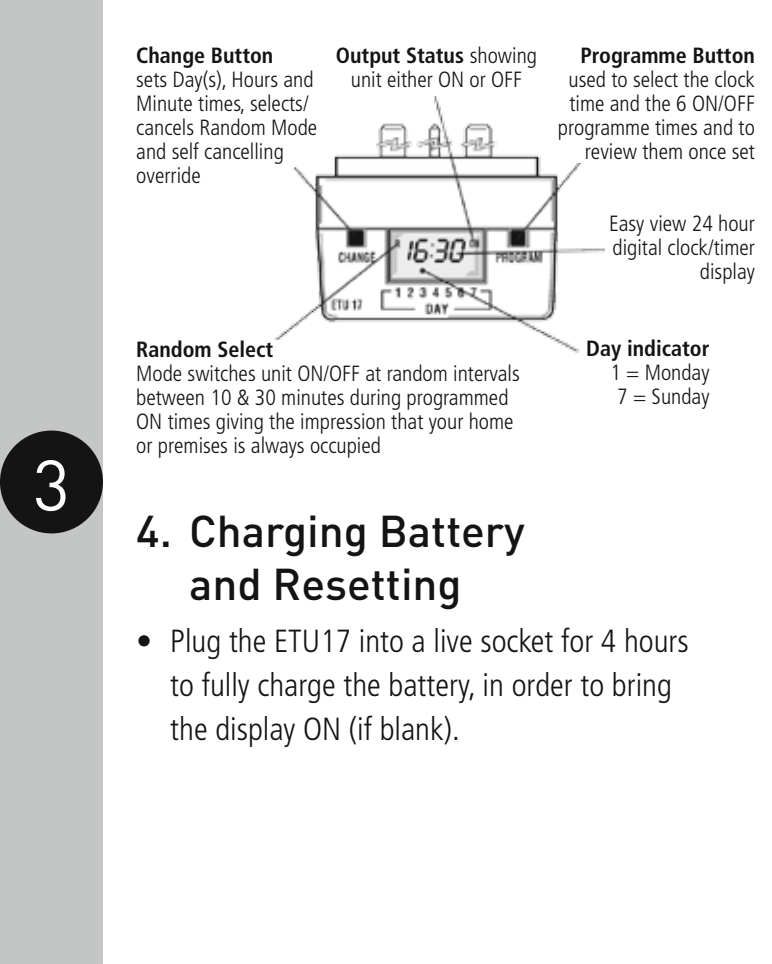
<style>
.page{position:relative;width:772px;height:964px;background:#fff}
.page>*{position:absolute;margin:0;border:0;box-sizing:border-box;transform-origin:0 0}
.t1{font:70.4px "DIN";color:#fff}
.t2{font:500 44px/52.8px "DIN";color:#141415;text-align:center}
.t3{font:300 condensed 32px/44px "Frutiger LT";color:#141415}
.t4{font:300 condensed 22px/24px "Frutiger LT";color:#141415}
.t5{font:700 condensed 22px "Frutiger LT";color:#141415}
.s1{font-weight:700}
</style>
<div class="page">
<div style="left:0;top:0;width:103px;height:964px;background:#c4c5c5"></div>
<div style="left:0;top:430px;width:103px;height:103px;background:#141415;border-radius:50%"></div>
<img style="left:274px;top:96px;width:330px;height:257px">
<svg style="left:274px;top:96px;width:48px;height:99px"></svg>
<div style="left:136px;top:340px;width:405px;height:116px;background:#fff"></div>
<div style="left:550px;top:46px;width:204px;height:117px;background:#fff"></div>
<div style="left:579px;top:313px;width:130px;height:117px;background:#fff"></div>
<h1 class="t1" style="left:33px;top:441px;width:38px">3</h1>
<p class="t5" style="left:136px;top:42px;width:138px">Change Button</p>
<p class="t4" style="left:136px;top:68px;width:182px">sets Day(s), Hours and<br>Minute times, selects/ cancels Random Mode and self cancelling override</p>
<p class="t4" style="left:335px;top:44px;width:202px;text-align:center"><span class="s1">Output Status</span> showing unit either ON or OFF</p>
<p class="t5" style="left:136px;top:336px;width:138px">Random Select</p>
<p class="t4" style="left:136px;top:361px;width:385px">Mode switches unit ON/OFF at random intervals between 10 &amp; 30 minutes during programmed ON times giving the impression that your home or premises is always occupied</p>
<p class="t5" style="left:580px;top:42px;width:176px">Programme Button</p>
<p class="t4" style="left:557px;top:68px;width:198px;text-align:right">used to select the clock time and the 6 ON/OFF programme times and to review them once set</p>
<p class="t4" style="left:608px;top:212px;width:147px;text-align:right">Easy view 24 hour digital clock/timer display</p>
<p class="t5" style="left:586px;top:335px;width:125px">Day indicator</p>
<p class="t4" style="left:610px;top:360px;width:101px;text-align:center">1 = Monday<br>7 = Sunday</p>
<h2 class="t2" style="left:136px;top:503px;width:390px">4. Charging Battery and Resetting</h2>
<h3 class="t3" style="left:170px;top:619px;width:519px;text-indent:-34px">• Plug the ETU17 into a live socket for 4 hours to fully charge the battery, in order to bring the display ON (if blank).</h3>
</div>
